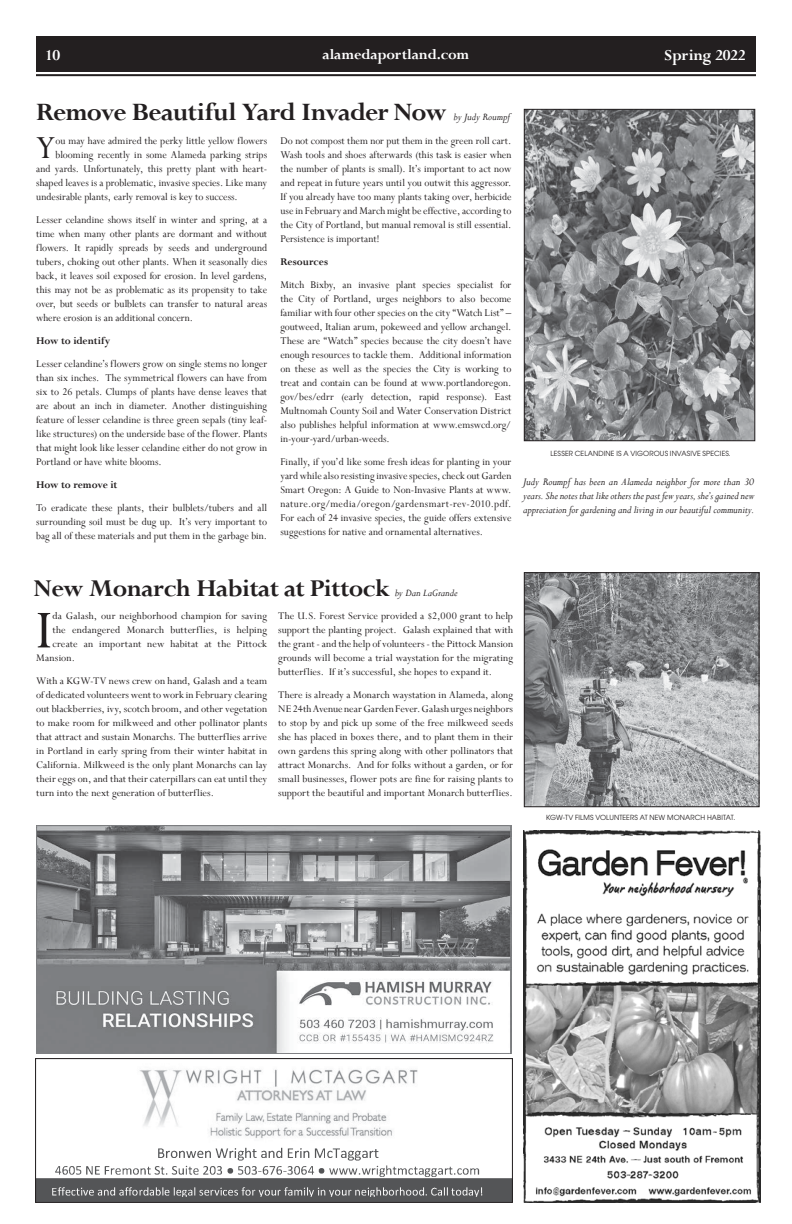
<style>
.page{position:relative;width:792px;height:1224px;background:#fff}
.page>*{position:absolute;margin:0;border:0;box-sizing:border-box;transform-origin:0 0}
.t1{font:60.1px "Perpetua";color:#231f20}
.t2{font:35.9px "Perpetua";color:#231f20;scale:.96 1}
.t3{font:700 28px "Perpetua";letter-spacing:-.035em;color:#231f20}
.t4{font:700 27px "Perpetua";letter-spacing:-.02em;color:#231f20}
.t5{font:700 17px "Perpetua";letter-spacing:-.01em;color:#fff}
.t6{font:700 16px "Perpetua";letter-spacing:-.01em;color:#fff}
.t7{font:11.5px/14px "Perpetua";letter-spacing:.005em;color:#231f20;text-align:justify;scale:.96 1}
.t8{font:italic 11.5px/14px "Perpetua";color:#231f20;text-align:justify;scale:.96 1}
.t9{font:700 11.5px "Perpetua";letter-spacing:-.005em;color:#231f20;scale:.96 1}
.t10{font:11.2px/14px "Perpetua";letter-spacing:.01em;color:#231f20;text-align:justify}
.t11{font:italic 11px "Perpetua";color:#231f20}
.t12{font:7px "Avant Garde";letter-spacing:.01em;color:#231f20}
</style>
<div class="page">
<div style="left:36px;top:36px;width:720px;height:35px;background:#231f20"></div>
<hr style="left:36px;top:74px;width:720px;height:2px;background:#231f20">
<img style="left:526px;top:111px;width:227px;height:328px">
<div style="left:524px;top:109px;width:231px;height:332px;border:1px solid #231f20"></div>
<img style="left:526px;top:574px;width:231px;height:231px">
<div style="left:524px;top:572px;width:235px;height:235px;border:1px solid #231f20"></div>
<img style="left:37px;top:1069px;width:474px;height:132px">
<div style="left:35px;top:1058px;width:478px;height:145px;border:1px solid #231f20"></div>
<img style="left:36px;top:825px;width:475px;height:229px">
<img style="left:524px;top:831px;width:237px;height:372px">
<h3 class="t5" style="left:45px;top:44px;width:17px">10</h3>
<h3 class="t6" style="left:323px;top:44px;width:148px">alamedaportland.com</h3>
<h3 class="t5" style="left:664px;top:44px;width:83px">Spring 2022</h3>
<h3 class="t3" style="left:36px;top:94px;width:412px">Remove Beautiful Yard Invader Now</h3>
<p class="t11" style="left:454px;top:110px;width:58px">by Judy Roumpf</p>
<h2 class="t2" style="left:36px;top:125px;width:22px">Y</h2>
<p class="t7" style="left:56px;top:134px;width:222px">ou may have admired the perky little yellow flowers</p>
<p class="t7" style="left:56px;top:148px;width:222px">blooming recently in some Alameda parking strips</p>
<p class="t7" style="left:36px;top:162px;width:242px">and yards. Unfortunately, this pretty plant with heart-</p>
<p class="t7" style="left:36px;top:176px;width:242px">shaped leaves is a problematic, invasive species. Like many</p>
<p class="t7" style="left:36px;top:190px;width:212px">undesirable plants, early removal is key to success.</p>
<p class="t7" style="left:36px;top:213px;width:242px">Lesser celandine shows itself in winter and spring, at a time when many other plants are dormant and without flowers. It rapidly spreads by seeds and underground tubers, choking out other plants. When it seasonally dies back, it leaves soil exposed for erosion. In level gardens, this may not be as problematic as its propensity to take over, but seeds or bulblets can transfer to natural areas where erosion is an additional concern.</p>
<p class="t9" style="left:36px;top:334px;width:79px">How to identify</p>
<p class="t7" style="left:36px;top:357px;width:242px">Lesser celandine’s flowers grow on single stems no longer than six inches. The symmetrical flowers can have from six to 26 petals. Clumps of plants have dense leaves that are about an inch in diameter. Another distinguishing feature of lesser celandine is three green sepals (tiny leaf&shy;like structures) on the underside base of the flower. Plants that might look like lesser celandine either do not grow in Portland or have white blooms.</p>
<p class="t9" style="left:36px;top:478px;width:86px">How to remove it</p>
<p class="t7" style="left:36px;top:501px;width:242px">To eradicate these plants, their bulblets/tubers and all surrounding soil must be dug up. It’s very important to bag all of these materials and put them in the garbage bin.</p>
<p class="t7" style="left:280px;top:134px;width:242px">Do not compost them nor put them in the green roll cart.<br>Wash tools and shoes afterwards (this task is easier when the number of plants is small). It’s important to act now and repeat in future years until you outwit this aggressor.<br>If you already have too many plants taking over, herbicide use in February and March might be effective, according to the City of Portland, but manual removal is still essential.<br>Persistence is important!</p>
<p class="t9" style="left:280px;top:255px;width:51px">Resources</p>
<p class="t7" style="left:280px;top:278px;width:242px">Mitch Bixby, an invasive plant species specialist for the City of Portland, urges neighbors to also become familiar with four other species on the city “Watch List” – goutweed, Italian arum, pokeweed and yellow archangel.<br>These are “Watch” species because the city doesn’t have enough resources to tackle them. Additional information on these as well as the species the City is working to treat and contain can be found at www.portlandoregon. gov/bes/edrr (early detection, rapid response). East Multnomah County Soil and Water Conservation District also publishes helpful information at www.emswcd.org/ in-your-yard/urban-weeds.</p>
<p class="t7" style="left:280px;top:455px;width:242px">Finally, if you’d like some fresh ideas for planting in your yard while also resisting invasive species, check out Garden Smart Oregon: A Guide to Non-Invasive Plants at www. nature.org/media/oregon/gardensmart-rev-2010.pdf.<br>For each of 24 invasive species, the guide offers extensive suggestions for native and ornamental alternatives.</p>
<p class="t12" style="left:551px;top:449px;width:182px">LESSER CELANDINE IS A VIGOROUS INVASIVE SPECIES.</p>
<p class="t8" style="left:523px;top:474px;width:242px">Judy Roumpf has been an Alameda neighbor for more than 30 years. She notes that like others the past few years, she’s gained new appreciation for gardening and living in our beautiful community.</p>
<h3 class="t4" style="left:34px;top:571px;width:358px">New Monarch Habitat at Pittock</h3>
<p class="t11" style="left:395px;top:586px;width:64px">by Dan LaGrande</p>
<h1 class="t1" style="left:36px;top:592px;width:17px">I</h1>
<p class="t10" style="left:52px;top:609px;width:216px">da Galash, our neighborhood champion for saving</p>
<p class="t10" style="left:52px;top:623px;width:216px">the endangered Monarch butterflies, is helping</p>
<p class="t10" style="left:52px;top:637px;width:216px">create an important new habitat at the Pittock</p>
<p class="t10" style="left:36px;top:651px;width:40px">Mansion.</p>
<p class="t10" style="left:36px;top:674px;width:233px">With a KGW-TV news crew on hand, Galash and a team of dedicated volunteers went to work in February clearing out blackberries, ivy, scotch broom, and other vegetation to make room for milkweed and other pollinator plants that attract and sustain Monarchs. The butterflies arrive in Portland in early spring from their winter habitat in California. Milkweed is the only plant Monarchs can lay their eggs on, and that their caterpillars can eat until they turn into the next generation of butterflies.</p>
<p class="t10" style="left:278px;top:609px;width:237px">The U.S. Forest Service provided a $2,000 grant to help support the planting project. Galash explained that with the grant - and the help of volunteers - the Pittock Mansion grounds will become a trial waystation for the migrating butterflies. If it’s successful, she hopes to expand it.</p>
<p class="t10" style="left:278px;top:688px;width:237px">There is already a Monarch waystation in Alameda, along NE 24th Avenue near Garden Fever. Galash urges neighbors to stop by and pick up some of the free milkweed seeds she has placed in boxes there, and to plant them in their own gardens this spring along with other pollinators that attract Monarchs. And for folks without a garden, or for small businesses, flower pots are fine for raising plants to support the beautiful and important Monarch butterflies.</p>
<p class="t12" style="left:546px;top:814px;width:191px">KGW-TV FILMS VOLUNTEERS AT NEW MONARCH HABITAT.</p>
</div>
